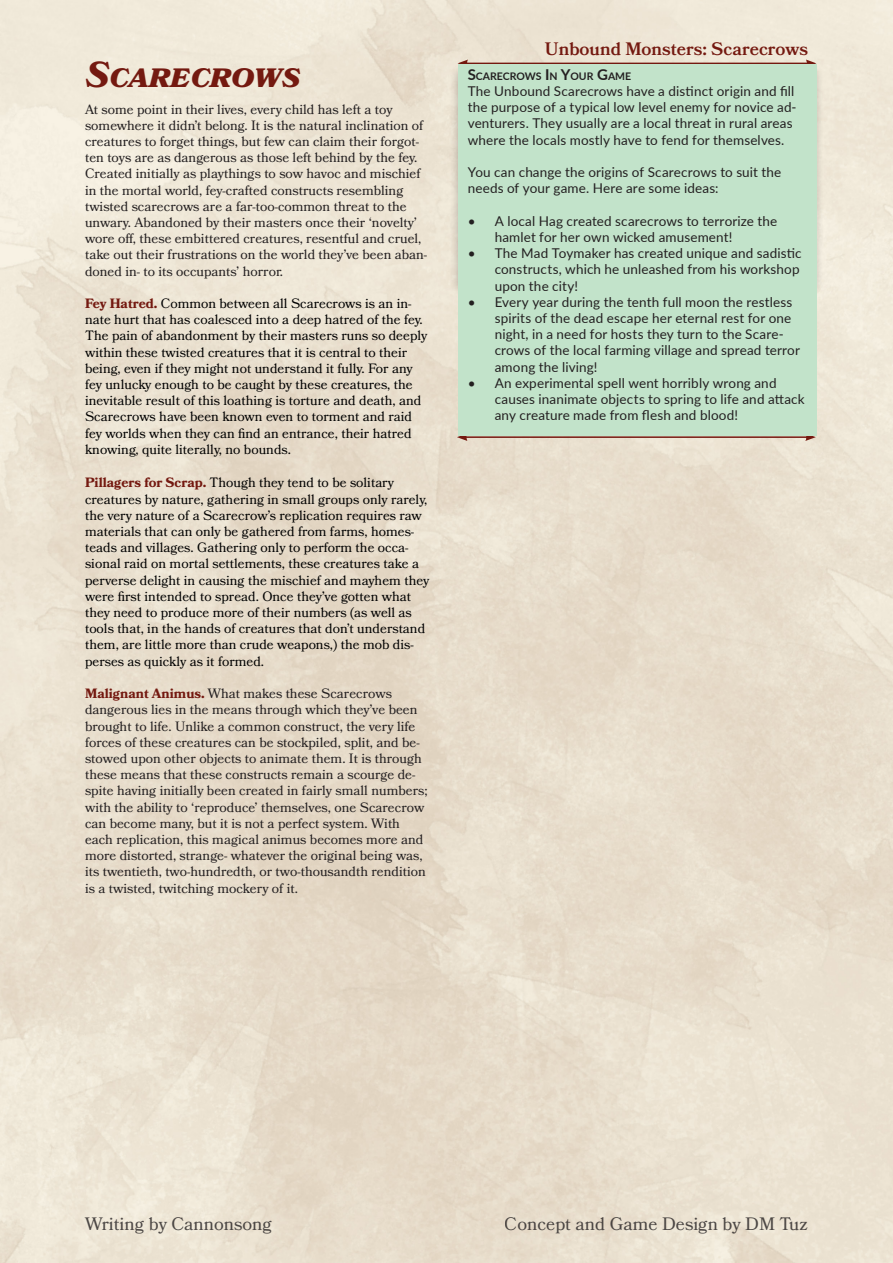
<style>
.page{position:relative;width:893px;height:1263px;background:#fff}
.page>*{position:absolute;margin:0;border:0;box-sizing:border-box;transform-origin:0 0}
.t1{font:italic 700 36px "Bookmania";color:#741910}
.t2{font:18px "Bookmania";color:#231f20}
.t3{font:600 18px "Bookmania";color:#741910}
.t4{font:13.5px/16.2px "Bookmania";color:#231f20}
.t5{font:13.5px/16.2px "Bookmania";color:#000}
.Sidebar_Heading{font:13.5px/16.2px "Lato";letter-spacing:.01em;color:#231f20}
.Sidebar_Heading-2{font:700 10.5px "Lato";color:#231f20}
.s1{font-weight:700;color:#741910}
.s2{font-size:15px}
</style>
<div class="page">
<div style="left:51px;top:1221px;width:787px;height:5px;background:#eae0cf"></div>
<div style="left:52px;top:625px;width:5px;height:605px;background:#ece3d2"></div>
<div style="left:833px;top:625px;width:5px;height:605px;background:#e9dfcf"></div>
<hr style="left:466px;top:63px;width:342px;height:1px;background:#741910">
<svg style="left:458px;top:60px;width:10px;height:4px"></svg>
<svg style="left:806px;top:60px;width:10px;height:4px"></svg>
<hr style="left:465px;top:436px;width:343px;height:2px;background:#741910">
<svg style="left:457px;top:433px;width:10px;height:8px"></svg>
<svg style="left:805px;top:436px;width:11px;height:5px"></svg>
<div style="left:449px;top:64px;width:376px;height:231px;background:#231f20;opacity:.25"></div>
<div style="left:458px;top:68px;width:358px;height:368px;background:#c2e3ca"></div>
<p class="t1" style="left:85px;top:53px;width:217px">Scarecrows</p>
<p class="t4" style="left:85px;top:101px;width:344px">At some point in their lives, every child has left a toy somewhere it didn’t belong. It is the natural inclination of creatures to forget things, but few can claim their forgot&shy;ten toys are as dangerous as those left behind by the fey.<br>Created initially as playthings to sow havoc and mischief in the mortal world, fey-crafted constructs resembling twisted scarecrows are a far-too-common threat to the unwary. Abandoned by their masters once their ‘novelty’ wore off, these embittered creatures, resentful and cruel, take out their frustrations on the world they’ve been aban&shy;doned in- to its occupants’ horror.</p>
<p class="t5" style="left:85px;top:295px;width:344px"><span class="s1">Fey Hatred.</span> Common between all Scarecrows is an in&shy;nate hurt that has coalesced into a deep hatred of the fey.<br>The pain of abandonment by their masters runs so deeply within these twisted creatures that it is central to their being, even if they might not understand it fully. For any fey unlucky enough to be caught by these creatures, the inevitable result of this loathing is torture and death, and Scarecrows have been known even to torment and raid fey worlds when they can find an entrance, their hatred knowing, quite literally, no bounds.</p>
<p class="t5" style="left:85px;top:475px;width:346px"><span class="s1">Pillagers for Scrap.</span> Though they tend to be solitary creatures by nature, gathering in small groups only rarely, the very nature of a Scarecrow’s replication requires raw materials that can only be gathered from farms, homes&shy;teads and villages. Gathering only to perform the occa&shy;sional raid on mortal settlements, these creatures take a perverse delight in causing the mischief and mayhem they were first intended to spread. Once they’ve gotten what they need to produce more of their numbers (as well as tools that, in the hands of creatures that don’t understand them, are little more than crude weapons,) the mob dis&shy;perses as quickly as it formed.</p>
<p class="t4" style="left:85px;top:685px;width:344px"><span class="s1">Malignant Animus.</span> What makes these Scarecrows dangerous lies in the means through which they’ve been brought to life. Unlike a common construct, the very life forces of these creatures can be stockpiled, split, and be&shy;stowed upon other objects to animate them. It is through these means that these constructs remain a scourge de&shy;spite having initially been created in fairly small numbers; with the ability to ‘reproduce’ themselves, one Scarecrow can become many, but it is not a perfect system. With each replication, this magical animus becomes more and more distorted, strange- whatever the original being was, its twentieth, two-hundredth, or two-thousandth rendition is a twisted, twitching mockery of it.</p>
<p class="t3" style="left:545px;top:38px;width:264px">Unbound Monsters: Scarecrows</p>
<p class="Sidebar_Heading-2" style="left:468px;top:68px;width:165px"><span class="s2">S</span>CARECROWS <span class="s2">I</span>N <span class="s2">Y</span>OUR <span class="s2">G</span>AME</p>
<p class="Sidebar_Heading" style="left:468px;top:82px;width:330px">The Unbound Scarecrows have a distinct origin and fill the purpose of a typical low level enemy for novice ad&shy;venturers. They usually are a local threat in rural areas where the locals mostly have to fend for themselves.</p>
<p class="Sidebar_Heading" style="left:468px;top:163px;width:315px">You can change the origins of Scarecrows to suit the needs of your game. Here are some ideas:</p>
<p class="Sidebar_Heading" style="left:495px;top:212px;width:284px;text-indent:-27px">• A local Hag created scarecrows to terrorize the hamlet for her own wicked amusement!</p>
<p class="Sidebar_Heading" style="left:495px;top:244px;width:308px;text-indent:-27px">• The Mad Toymaker has created unique and sadistic constructs, which he unleashed from his workshop upon the city!</p>
<p class="Sidebar_Heading" style="left:495px;top:293px;width:307px;text-indent:-27px">• Every year during the tenth full moon the restless spirits of the dead escape her eternal rest for one night, in a need for hosts they turn to the Scare&shy;crows of the local farming village and spread terror among the living!</p>
<p class="Sidebar_Heading" style="left:495px;top:374px;width:311px;text-indent:-27px">• An experimental spell went horribly wrong and causes inanimate objects to spring to life and attack any creature made from flesh and blood!</p>
<h2 class="t2" style="left:85px;top:1213px;width:188px">Writing by Cannonsong</h2>
<h2 class="t2" style="left:505px;top:1213px;width:305px">Concept and Game Design by DM Tuz</h2>
</div>
